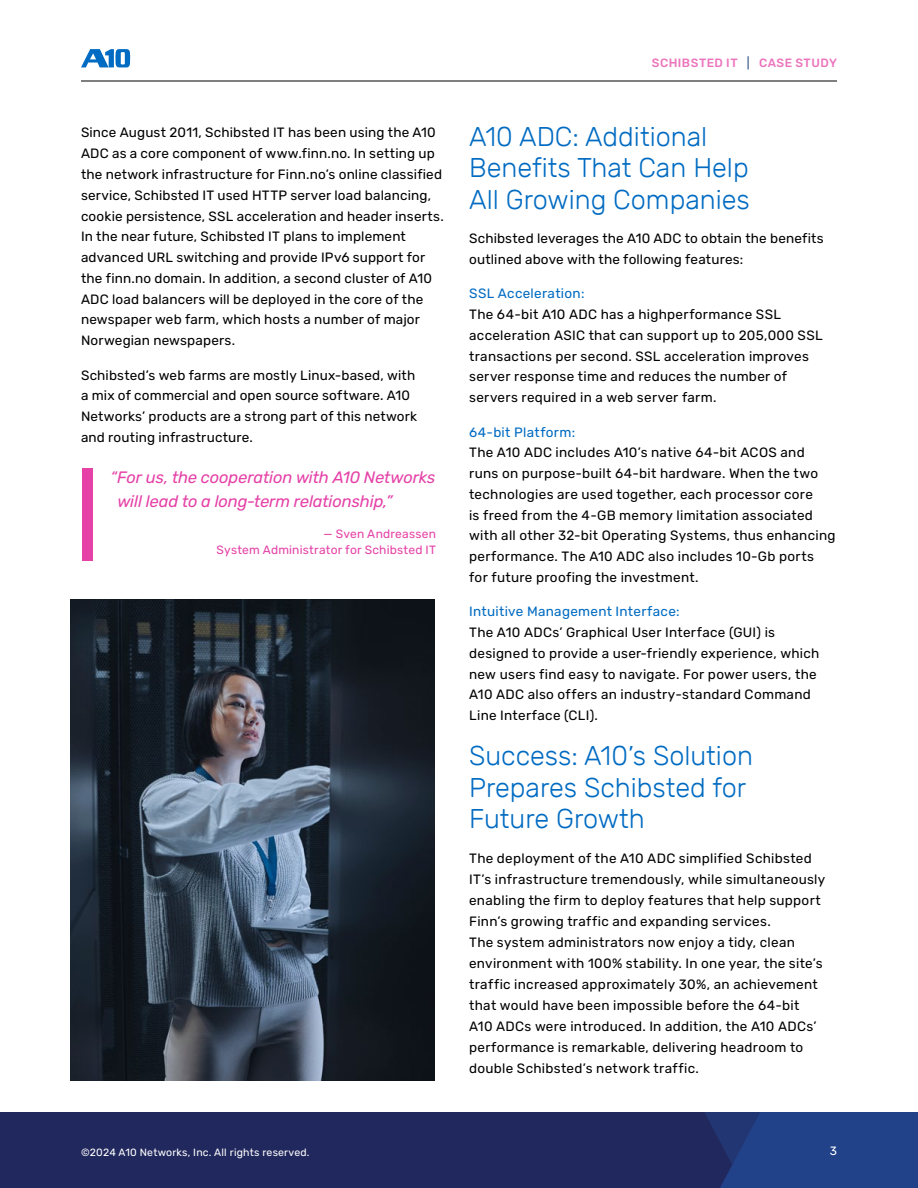
<style>
.page{position:relative;width:918px;height:1188px;background:#fff}
.page>*{position:absolute;margin:0;border:0;box-sizing:border-box;transform-origin:0 0}
.t1{font:300 27px/31.5px "Rubik";color:#006bc2}
.t2{font:italic 16.5px/24px "Rubik";letter-spacing:-.01em;color:#e541a7}
.t3{font:13.5px/20.9px "Rubik";letter-spacing:.02em;color:#000}
.t4{font:13.5px "Rubik";letter-spacing:.02em;color:#006bc2}
.t5{font:12px/15.9px "Rubik";letter-spacing:.015em;color:#e541a7;text-align:right}
.t6{font:500 12px "Rubik";letter-spacing:.04em;color:#ec75bd}
.t7{font:12px "Rubik";color:#fff}
.t8{font:10.5px "Rubik";letter-spacing:.02em;color:#fff}
.s1{color:#506a9a}
</style>
<div class="page">
<hr style="left:81px;top:81px;width:756px;height:1px;background:#010101">
<svg style="left:81px;top:49px;width:49px;height:18px"></svg>
<div style="left:0;top:1112px;width:918px;height:76px;background:#21285d"></div>
<svg style="left:705px;top:1112px;width:213px;height:76px;background:#213e83"></svg>
<img style="left:70px;top:600px;width:365px;height:480px">
<div style="left:82px;top:468px;width:11px;height:92px;background:#e541a7"></div>
<p class="t3" style="left:81px;top:123px;width:364px">Since August 2011, Schibsted IT has been using the A10<br>ADC as a core component of www.finn.no. In setting up the network infrastructure for Finn.no’s online classified service, Schibsted IT used HTTP server load balancing, cookie persistence, SSL acceleration and header inserts.<br>In the near future, Schibsted IT plans to implement advanced URL switching and provide IPv6 support for the finn.no domain. In addition, a second cluster of A10<br>ADC load balancers will be deployed in the core of the newspaper web farm, which hosts a number of major Norwegian newspapers.</p>
<p class="t3" style="left:81px;top:365px;width:338px">Schibsted’s web farms are mostly Linux-based, with a mix of commercial and open source software. A10<br>Networks’ products are a strong part of this network and routing infrastructure.</p>
<p class="t2" style="left:117px;top:466px;width:320px;text-indent:-7px">“For us, the cooperation with A10 Networks will lead to a long-term relationship,”</p>
<p class="t5" style="left:216px;top:527px;width:221px">— Sven Andreassen<br>System Administrator for Schibsted IT</p>
<p class="t6" style="left:652px;top:56px;width:187px">SCHIBSTED IT <span class="s1">|</span> CASE STUDY</p>
<h1 class="t1" style="left:469px;top:121px;width:282px">A10 ADC: Additional<br>Benefits That Can Help<br>All Growing Companies</h1>
<p class="t3" style="left:469px;top:228px;width:356px">Schibsted leverages the A10 ADC to obtain the benefits outlined above with the following features:</p>
<p class="t4" style="left:469px;top:286px;width:117px">SSL Acceleration:</p>
<p class="t3" style="left:469px;top:304px;width:355px">The 64-bit A10 ADC has a highperformance SSL acceleration ASIC that can support up to 205,000 SSL transactions per second. SSL acceleration improves server response time and reduces the number of servers required in a web server farm.</p>
<p class="t4" style="left:469px;top:424px;width:108px">64-bit Platform:</p>
<p class="t3" style="left:469px;top:443px;width:368px">The A10 ADC includes A10’s native 64-bit ACOS and runs on purpose-built 64-bit hardware. When the two technologies are used together, each processor core<br>is freed from the 4-GB memory limitation associated with all other 32-bit Operating Systems, thus enhancing performance. The A10 ADC also includes 10-Gb ports for future proofing the investment.</p>
<p class="t4" style="left:469px;top:604px;width:212px">Intuitive Management Interface:</p>
<p class="t3" style="left:469px;top:622px;width:352px">The A10 ADCs’ Graphical User Interface (GUI) is designed to provide a user-friendly experience, which new users find easy to navigate. For power users, the A10 ADC also offers an industry-standard Command Line Interface (CLI).</p>
<h1 class="t1" style="left:469px;top:741px;width:285px">Success: A10’s Solution<br>Prepares Schibsted for<br>Future Growth</h1>
<p class="t3" style="left:469px;top:848px;width:358px">The deployment of the A10 ADC simplified Schibsted IT’s infrastructure tremendously, while simultaneously enabling the firm to deploy features that help support Finn’s growing traffic and expanding services.<br>The system administrators now enjoy a tidy, clean environment with 100% stability. In one year, the site’s traffic increased approximately 30%, an achievement that would have been impossible before the 64-bit A10 ADCs were introduced. In addition, the A10 ADCs’ performance is remarkable, delivering headroom to double Schibsted’s network traffic.</p>
<p class="t8" style="left:81px;top:1146px;width:230px">©️2024 A10 Networks, Inc. All rights reserved.</p>
<p class="t7" style="left:830px;top:1144px;width:9px">3</p>
</div>
